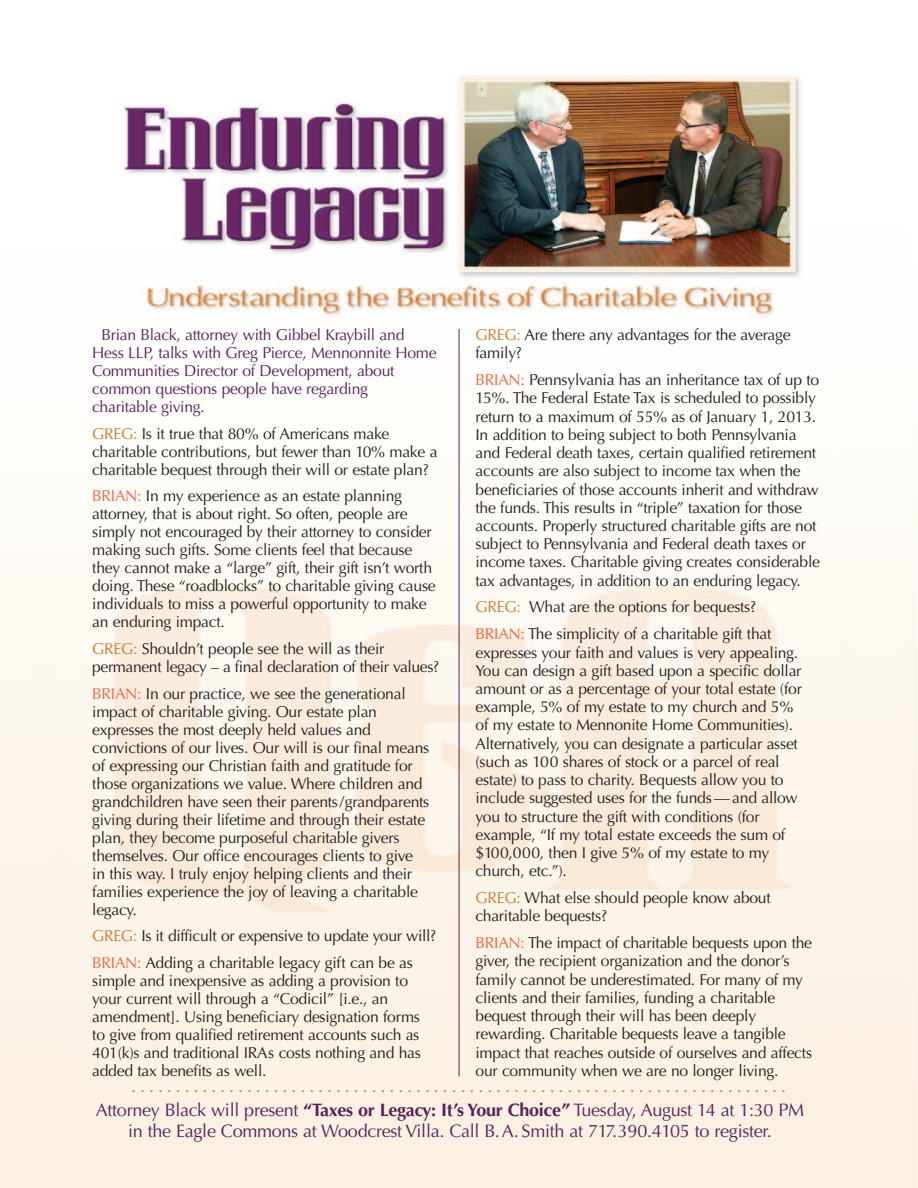
<style>
.page{position:relative;width:918px;height:1188px;background:#fff}
.page>*{position:absolute;margin:0;border:0;box-sizing:border-box;transform-origin:0 0}
.t1{font:18px/20.5px "Optima";letter-spacing:-.015em;color:#57225a;text-align:center}
.t2{font:18px "Optima";color:#ee6540}
.t3{font:15.75px/18.1px "Optima";letter-spacing:-.015em;color:#231f20}
.t4{font:15.75px/18px "Optima";letter-spacing:-.015em;color:#57225a}
.s1{color:#c87c32}
.s2{color:#ee6540}
.s3{font-weight:700}
</style>
<div class="page">
<img style="left:0;top:75px;width:918px;height:1113px">
<hr style="left:459px;top:329px;width:1px;height:747px;background:#57225a">
<p class="t3" style="left:476px;top:327px;width:317px"><span class="s1">GREG:</span> Are there any advantages for the average family?</p>
<p class="t3" style="left:476px;top:372px;width:346px"><span class="s2">BRIAN:</span> Pennsylvania has an inheritance tax of up to 15%. The Federal Estate Tax is scheduled to possibly return to a maximum of 55% as of January 1, 2013.<br>In addition to being subject to both Pennsylvania and Federal death taxes, certain qualified retirement accounts are also subject to income tax when the beneficiaries of those accounts inherit and withdraw the funds. This results in “triple” taxation for those accounts. Properly structured charitable gifts are not subject to Pennsylvania and Federal death taxes or income taxes. Charitable giving creates considerable tax advantages, in addition to an enduring legacy.</p>
<p class="t3" style="left:476px;top:595px;width:297px;line-height:26.8px"><span class="s1">GREG:</span> What are the options for bequests?<br><span class="s2">BRIAN:</span> The simplicity of a charitable gift that</p>
<p class="t3" style="left:476px;top:645px;width:328px">expresses your faith and values is very appealing.<br>You can design a gift based upon a specific dollar amount or as a percentage of your total estate (for example, 5% of my estate to my church and 5% of my estate to Mennonite Home Communities).<br>Alternatively, you can designate a particular asset (such as 100 shares of stock or a parcel of real estate) to pass to charity. Bequests allow you to include suggested uses for the funds — and allow you to structure the gift with conditions (for example, “If my total estate exceeds the sum of $100,000, then I give 5% of my estate to my church, etc.”).</p>
<p class="t3" style="left:476px;top:890px;width:297px"><span class="s1">GREG:</span> What else should people know about charitable bequests?</p>
<p class="t3" style="left:476px;top:935px;width:338px"><span class="s2">BRIAN:</span> The impact of charitable bequests upon the giver, the recipient organization and the donor’s family cannot be underestimated. For many of my clients and their families, funding a charitable bequest through their will has been deeply rewarding. Charitable bequests leave a tangible impact that reaches outside of ourselves and affects our community when we are no longer living.</p>
<p class="t1" style="left:96px;top:1101px;width:710px">Attorney Black will present <span class="s3">“Taxes or Legacy: It’s Your Choice”</span> Tuesday, August 14 at 1:30 PM in the Eagle Commons at Woodcrest Villa. Call B.A. Smith at 717.390.4105 to register.</p>
<p class="t4" style="left:92px;top:327px;width:346px;text-indent:9px">Brian Black, attorney with Gibbel Kraybill and Hess LLP, talks with Greg Pierce, Mennonnite Home Communities Director of Development, about common questions people have regarding charitable giving.</p>
<p class="t3" style="left:92px;top:426px;width:347px"><span class="s1">GREG:</span> Is it true that 80% of Americans make charitable contributions, but fewer than 10% make a charitable bequest through their will or estate plan?</p>
<p class="t3" style="left:92px;top:489px;width:345px"><span class="s2">BRIAN:</span> In my experience as an estate planning attorney, that is about right. So often, people are simply not encouraged by their attorney to consider making such gifts. Some clients feel that because they cannot make a “large” gift, their gift isn’t worth doing. These “roadblocks” to charitable giving cause individuals to miss a powerful opportunity to make an enduring impact.</p>
<p class="t3" style="left:92px;top:641px;width:349px"><span class="s1">GREG:</span> Shouldn’t people see the will as their permanent legacy – a final declaration of their values?</p>
<p class="t3" style="left:92px;top:686px;width:339px"><span class="s2">BRIAN:</span> In our practice, we see the generational impact of charitable giving. Our estate plan expresses the most deeply held values and convictions of our lives. Our will is our final means of expressing our Christian faith and gratitude for those organizations we value. Where children and grandchildren have seen their parents/grandparents giving during their lifetime and through their estate plan, they become purposeful charitable givers themselves. Our office encourages clients to give in this way. I truly enjoy helping clients and their families experience the joy of leaving a charitable legacy.</p>
<p class="t3" style="left:92px;top:924px;width:345px;line-height:26.7px"><span class="s1">GREG:</span> Is it difficult or expensive to update your will?<br><span class="s2">BRIAN:</span> Adding a charitable legacy gift can be as</p>
<p class="t3" style="left:92px;top:973px;width:330px">simple and inexpensive as adding a provision to your current will through a “Codicil” [i.e., an amendment]. Using beneficiary designation forms to give from qualified retirement accounts such as 401(k)s and traditional IRAs costs nothing and has added tax benefits as well.</p>
<p class="t2" style="left:131px;top:1078px;width:656px">..........................................................................</p>
</div>
